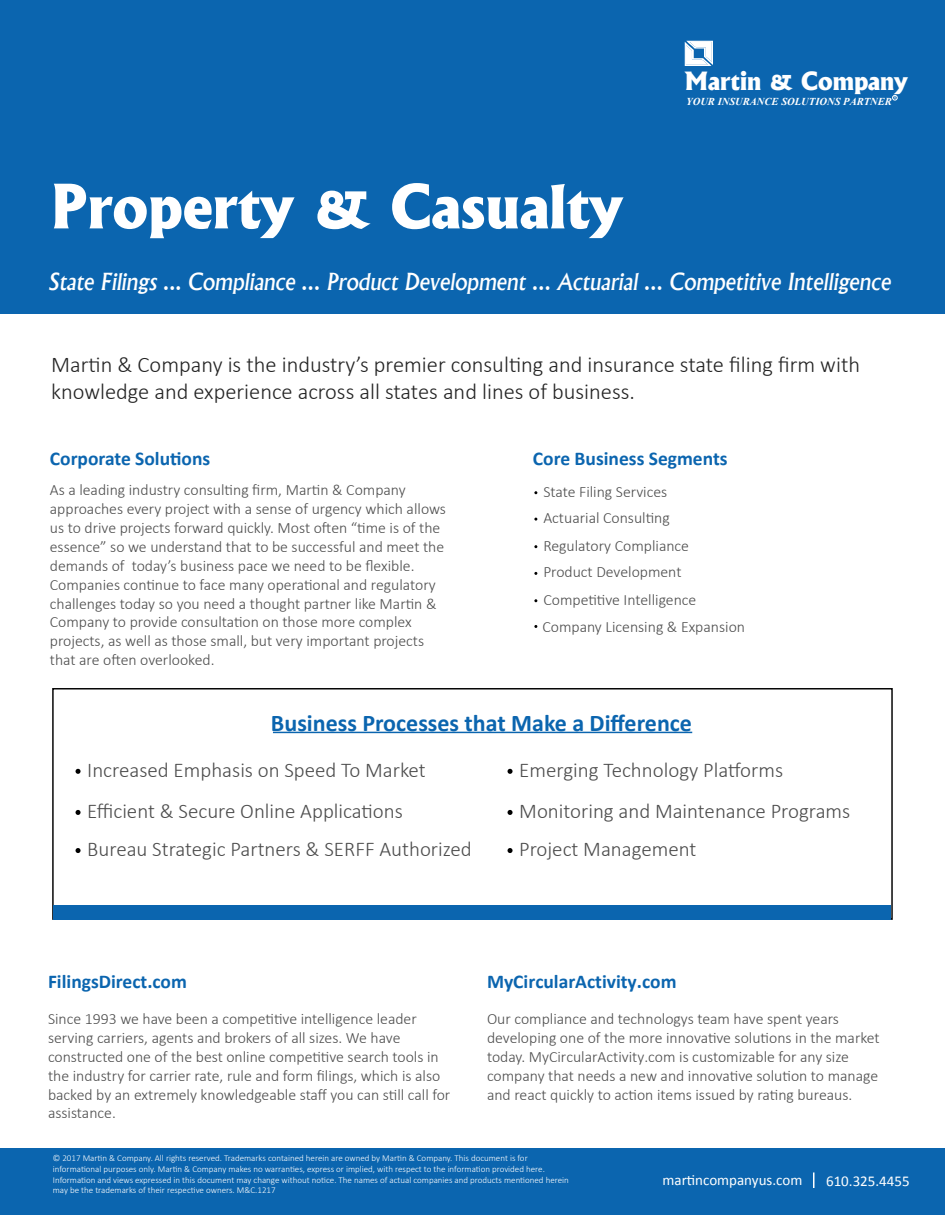
<style>
.page{position:relative;width:945px;height:1215px;background:#fff}
.page>*{position:absolute;margin:0;border:0;box-sizing:border-box;transform-origin:0 0}
.t1{font:800 58.5px "Albertus";color:#fff}
.t2{font:700 24px "Calibri";color:#0b65af}
.t3{font:800 24px "Albertus";color:#fff}
.t4{font:300 22.5px/27px "Calibri";color:#232323}
.t5{font:italic 500 22.5px "Albertus";color:#fff}
.t6{font:300 21px/41.1px "Calibri";color:#4c4c4c}
.t7{font:700 19.5px "Calibri";color:#0b65af}
.t8{font:700 19.5px "Calibri";color:#0b65af}
.t9{font:300 15.75px/18.9px "Calibri";color:#4c4c4c}
.t10{font:15px "Calibri";color:#fff}
.t11{font:italic 700 10.5px "Times New Roman";color:#fff}
.t12{font:300 9px/10.8px "Calibri";color:#fff}
.t13{font:4.5px "Myriad Pro";color:#fff}
.s1{font-style:inherit}
</style>
<div class="page">
<div style="left:52px;top:688px;width:841px;height:232px;background:#fff;border:2px solid #070707"></div>
<div style="left:54px;top:905px;width:837px;height:15px;background:#0b65af"></div>
<div style="left:0;top:1148px;width:945px;height:66px;background:#0b65af"></div>
<div style="left:0;top:0;width:945px;height:313px;background:#0b65af"></div>
<svg style="left:813px;top:1172px;width:1px;height:16px"></svg>
<hr style="left:273px;top:732px;width:419px;height:1px;background:#0b65af">
<svg style="left:508px;top:769px;width:5px;height:5px"></svg>
<svg style="left:508px;top:810px;width:5px;height:5px"></svg>
<svg style="left:508px;top:848px;width:5px;height:5px"></svg>
<svg style="left:76px;top:769px;width:5px;height:5px"></svg>
<svg style="left:76px;top:810px;width:5px;height:5px"></svg>
<svg style="left:76px;top:848px;width:5px;height:5px"></svg>
<svg style="left:685px;top:41px;width:28px;height:25px"></svg>
<svg style="left:892px;top:95px;width:5px;height:5px"></svg>
<h1 class="t1" style="left:50px;top:170px;width:574px">Property &amp; Casualty</h1>
<h2 class="t3" style="left:685px;top:65px;width:224px">Martin &amp; Company</h2>
<p class="t11" style="left:686px;top:94px;width:207px">YOUR INSURANCE SOLUTIONS PARTNER</p>
<p class="t13" style="left:894px;top:95px;width:4px">R</p>
<h3 class="t5" style="left:49px;top:268px;width:844px">State Filings ... Compliance ... Product Development ... Actuarial ... Competitive Intelligence</h3>
<h3 class="t4" style="left:51px;top:350px;width:810px">Martin &amp; Company is the industry’s premier consulting and insurance state filing firm with knowledge and experience across all states and lines of business.</h3>
<p class="t7" style="left:50px;top:446px;width:162px">Corporate Solutions</p>
<p class="t9" style="left:50px;top:480px;width:398px">As a leading industry consulting firm, Martin &amp; Company approaches every project with a sense of urgency which allows us to drive projects forward quickly. Most often “time is of the essence” so we understand that to be successful and meet the demands of today’s business pace we need to be flexible.<br>Companies continue to face many operational and regulatory challenges today so you need a thought partner like Martin &amp; Company to provide consultation on those more complex projects, as well as those small, but very important projects that are often overlooked.</p>
<p class="t7" style="left:533px;top:446px;width:196px">Core Business Segments</p>
<p class="t9" style="left:542px;top:478px;width:204px;line-height:27px">State Filing Services<br>Actuarial Consulting<br>Regulatory Compliance<br>Product Development<br>Competitive Intelligence<br>Company Licensing &amp; Expansion</p>
<h2 class="t2" style="left:271px;top:707px;width:423px">Business Processes that Make a Difference</h2>
<h3 class="t6" style="left:519px;top:749px;width:333px">Emerging Technology Platforms<br>Monitoring and Maintenance Programs</h3>
<h3 class="t6" style="left:519px;top:829px;width:179px">Project Management</h3>
<h3 class="t6" style="left:87px;top:749px;width:340px">Increased Emphasis on Speed To Market<br>Efficient &amp; Secure Online Applications</h3>
<h3 class="t6" style="left:87px;top:829px;width:386px">Bureau Strategic Partners &amp; SERFF Authorized</h3>
<p class="t7" style="left:48px;top:969px;width:140px">FilingsDirect.com</p>
<p class="t9" style="left:48px;top:1009px;width:404px">Since 1993 we have been a competitive intelligence leader serving carriers, agents and brokers of all sizes. We have constructed one of the best online competitive search tools in the industry for carrier rate, rule and form filings, which is also backed by an extremely knowledgeable staff you can still call for assistance.</p>
<p class="t8" style="left:487px;top:967px;width:191px">MyCircularActivity.com</p>
<p class="t9" style="left:487px;top:1009px;width:394px">Our compliance and technologys team have spent years developing one of the more innovative solutions in the market today. <span class="s1">MyCircularActivity.com</span> is customizable for any size company that needs a new and innovative solution to manage and react quickly to action items issued by rating bureaus.</p>
<p class="t12" style="left:53px;top:1153px;width:518px">© 2017 Martin &amp; Company. All rights reserved. Trademarks contained herein are owned by Martin &amp; Company. This document is for informational purposes only. Martin &amp; Company makes no warranties, express or implied, with respect to the information provided here.<br>Information and views expressed in this document may change without notice. The names of actual companies and products mentioned herein may be the trademarks of their respective owners. M&amp;C.1217</p>
<p class="t10" style="left:663px;top:1171px;width:141px">martincompanyus.com</p>
<p class="t10" style="left:826px;top:1171px;width:85px">610.325.4455</p>
</div>
